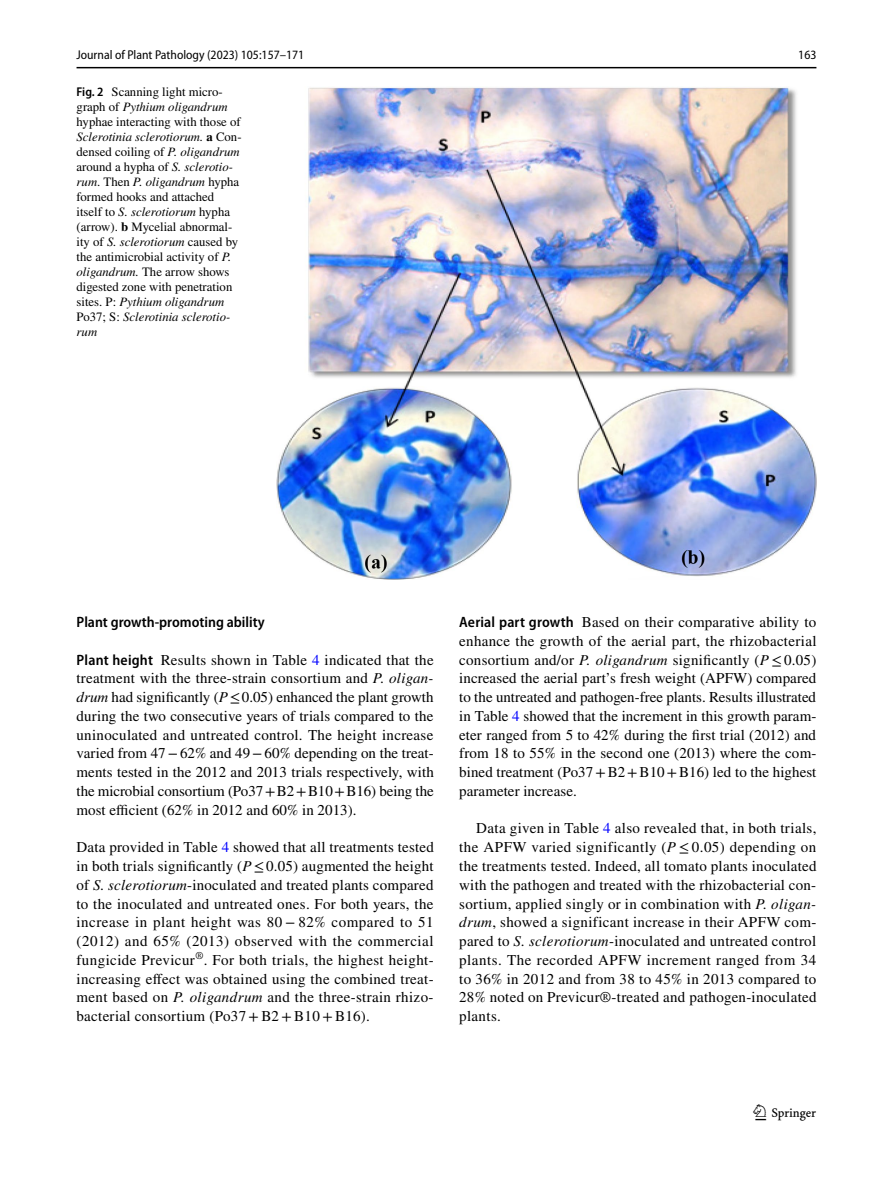
<style>
.page{position:relative;width:893px;height:1187px;background:#fff}
.page>*{position:absolute;margin:0;border:0;box-sizing:border-box;transform-origin:0 0}
.t1{font:22.5px "Springnew Regular 3";color:#000}
.t2{font:15px/18.8px "STIX";letter-spacing:.005em;color:#000;text-align:justify}
.t3{font:600 semi-condensed 15px "Myriad Pro";color:#000}
.t4{font:12.75px/15px "STIX";color:#000}
.t5{font:semi-condensed 12.75px "Myriad Pro";color:#000}
.s1{font-family:"Myriad Pro";font-weight:600;font-stretch:semi-condensed}
.s2{font-style:italic}
.s3{font-weight:700}
.s4{color:#00f}
</style>
<div class="page">
<hr style="left:77px;top:67px;width:739px;height:1px;background:#000">
<img style="left:276px;top:87px;width:540px;height:492px">
<p class="t5" style="left:77px;top:48px;width:229px">Journal of Plant Pathology (2023) 105:157–171</p>
<p class="t5" style="left:798px;top:48px;width:20px">163</p>
<p class="t4" style="left:77px;top:85px;width:167px"><span class="s1">Fig. 2</span> Scanning light micro&shy;graph of <span class="s2">Pythium oligandrum </span>hyphae interacting with those of<br><span class="s2">Sclerotinia sclerotiorum.</span> <span class="s3">a</span> Con&shy;densed coiling of <span class="s2">P. oligandrum </span>around a hypha of <span class="s2">S. sclerotio&shy;rum</span>. Then <span class="s2">P. oligandrum</span> hypha formed hooks and attached itself to <span class="s2">S. sclerotiorum</span> hypha (arrow). <span class="s3">b</span> Mycelial abnormal&shy;ity of <span class="s2">S. sclerotiorum</span> caused by the antimicrobial activity of <span class="s2">P. oligandrum.</span> The arrow shows digested zone with penetration sites. P: <span class="s2">Pythium oligandrum<br></span>Po37; S: <span class="s2">Sclerotinia sclerotio&shy;rum</span></p>
<p class="t3" style="left:77px;top:613px;width:190px">Plant growth‑promoting ability</p>
<p class="t2" style="left:76px;top:651px;width:359px"><span class="s1">Plant height</span> Results shown in Table <span class="s4">4</span> indicated that the treatment with the three-strain consortium and <span class="s2">P. oligan&shy;drum</span> had significantly (<span class="s2">P</span>≤0.05) enhanced the plant growth during the two consecutive years of trials compared to the uninoculated and untreated control. The height increase varied from 47−62% and 49−60% depending on the treat&shy;ments tested in the 2012 and 2013 trials respectively, with the microbial consortium (Po37+B2+B10+B16) being the most efficient (62% in 2012 and 60% in 2013).</p>
<p class="t2" style="left:76px;top:838px;width:359px">Data provided in Table <span class="s4">4</span> showed that all treatments tested in both trials significantly (<span class="s2">P</span>≤0.05) augmented the height of <span class="s2">S. sclerotiorum</span>-inoculated and treated plants compared to the inoculated and untreated ones. For both years, the increase in plant height was 80 − 82% compared to 51 (2012) and 65% (2013) observed with the commercial fungicide Previcur<sup>®</sup>. For both trials, the highest height&shy;increasing effect was obtained using the combined treat&shy;ment based on <span class="s2">P. oligandrum</span> and the three-strain rhizo&shy;bacterial consortium (Po37+B2+B10+B16).</p>
<p class="t2" style="left:459px;top:613px;width:359px"><span class="s1">Aerial part growth</span> Based on their comparative ability to enhance the growth of the aerial part, the rhizobacterial consortium and/or <span class="s2">P. oligandrum</span> significantly (<span class="s2">P</span>≤0.05) increased the aerial part’s fresh weight (APFW) compared to the untreated and pathogen-free plants. Results illustrated in Table <span class="s4">4</span> showed that the increment in this growth param&shy;eter ranged from 5 to 42% during the first trial (2012) and from 18 to 55% in the second one (2013) where the com&shy;bined treatment (Po37+B2+B10+B16) led to the highest parameter increase.</p>
<p class="t2" style="left:459px;top:820px;width:359px;text-indent:17px">Data given in Table <span class="s4">4</span> also revealed that, in both trials, the APFW varied significantly (<span class="s2">P</span> ≤ 0.05) depending on the treatments tested. Indeed, all tomato plants inoculated with the pathogen and treated with the rhizobacterial con&shy;sortium, applied singly or in combination with <span class="s2">P. oligan&shy;drum</span>, showed a significant increase in their APFW com&shy;pared to <span class="s2">S. sclerotiorum</span>-inoculated and untreated control plants. The recorded APFW increment ranged from 34 to 36% in 2012 and from 38 to 45% in 2013 compared to 28% noted on Previcur®-treated and pathogen-inoculated plants.</p>
<h1 class="t1" style="left:755px;top:1104px;width:62px">1 3</h1>
</div>
